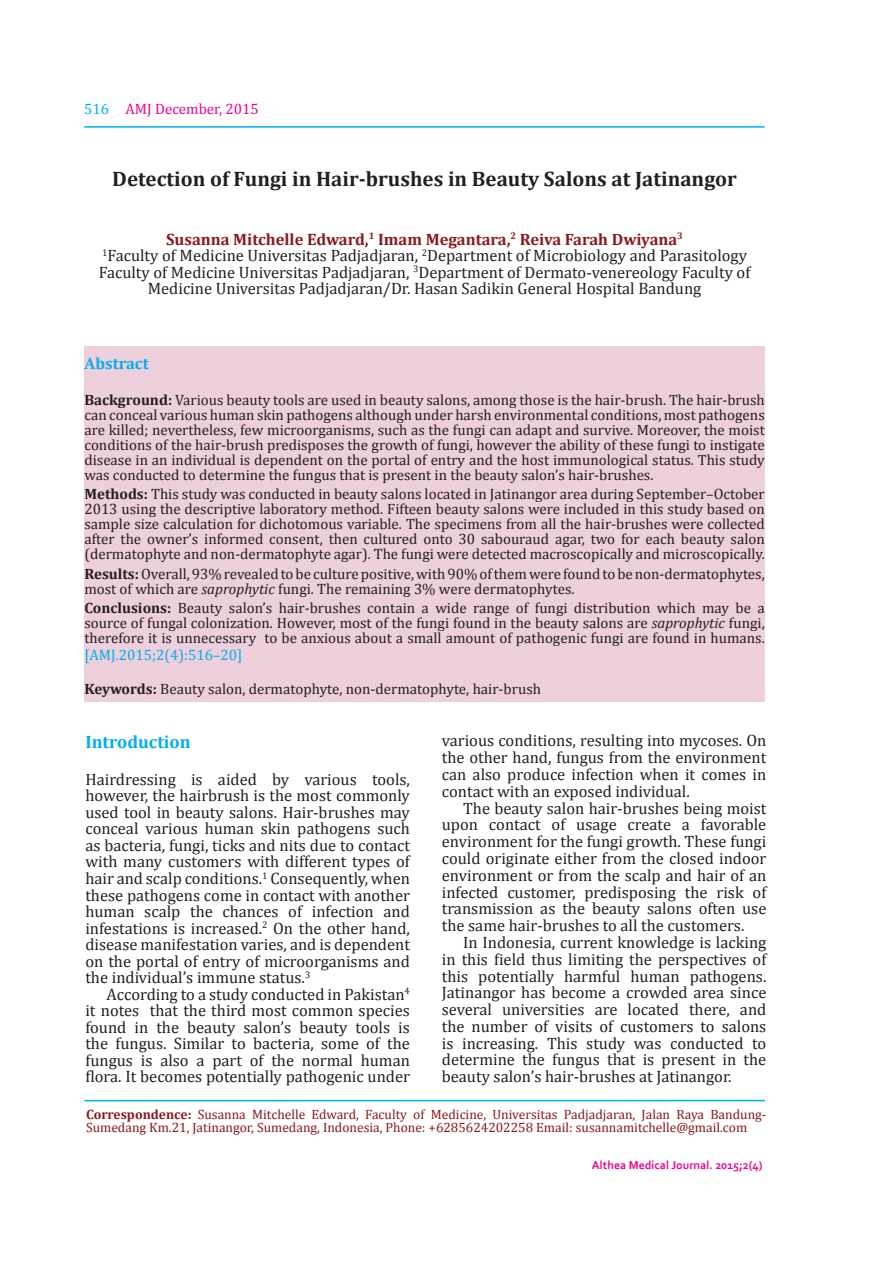
<style>
.page{position:relative;width:893px;height:1263px;background:#fff}
.page>*{position:absolute;margin:0;border:0;box-sizing:border-box;transform-origin:0 0}
.Judul_Artikel{font:700 21px "Cambria";color:#231f20}
.Judul_Isi_Artikel{font:700 18px "Cambria";color:#00aeef}
.Isi_Artikel_0_5{font:16.5px/16.8px "Cambria";color:#231f20;text-align:justify}
.Isi_Artikel{font:16.5px/16.5px "Cambria";color:#231f20;text-align:justify}
.Departemen{font:16.5px/16.5px "Cambria";color:#231f20;text-align:center}
.Penulis{font:700 16.5px "Cambria";color:#8c181b}
.Abstrak_Back{font:700 16.5px "Cambria";color:#00aeef}
.Abstrak_Isi{font:15px/15px "Cambria";color:#231f20;text-align:justify}
.KeyWords{font:15px "Cambria";color:#231f20}
.Abstrak_Isi-2{font:15px "Cambria";color:#00aeef}
.t1{font:15px "Cambria";color:#ed028c}
.t2{font:13.5px/13.5px "Cambria";color:#8c181b}
.t3{font:700 12px "Corbel";color:#ed028c}
.s1{color:#00aeef}
.s2{font-family:"Constantia"}
.s3{font-weight:700}
.s4{font-style:italic}
</style>
<div class="page">
<hr style="left:84px;top:126px;width:681px;height:2px;background:#00aeef">
<div style="left:84px;top:347px;width:680px;height:355px;background:#eecfdc"></div>
<hr style="left:85px;top:1100px;width:680px;height:1px;background:#00aeef">
<p class="t1" style="left:84px;top:100px;width:176px"><span class="s1">516</span> AMJ December, 2015</p>
<p class="Judul_Artikel" style="left:112px;top:166px;width:626px">Detection of Fungi in Hair-brushes in Beauty Salons at Jatinangor</p>
<p class="Penulis" style="left:166px;top:229px;width:518px">Susanna Mitchelle Edward,<sup>1</sup> Imam Megantara,<sup>2</sup> Reiva Farah Dwiyana<sup>3</sup></p>
<p class="Departemen" style="left:99px;top:247px;width:653px"><sup>1</sup>Faculty of Medicine Universitas Padjadjaran, <sup>2</sup>Department of Microbiology and Parasitology<br>Faculty of Medicine Universitas Padjadjaran, <sup>3</sup>Department of Dermato-venereology Faculty of<br>Medicine Universitas Padjadjaran/Dr. Hasan Sadikin General Hospital Bandung</p>
<p class="Abstrak_Back" style="left:84px;top:354px;width:66px"><span class="s2">A</span>bstract</p>
<p class="Abstrak_Isi" style="left:84px;top:392px;width:682px"><span class="s3">Background:</span> Various beauty tools are used in beauty salons, among those is the hair-brush. The hair-brush can conceal various human skin pathogens although under harsh environmental conditions, most pathogens are killed; nevertheless, few microorganisms, such as the fungi can adapt and survive. Moreover, the moist conditions of the hair-brush predisposes the growth of fungi, however the ability of these fungi to instigate disease in an individual is dependent on the portal of entry and the host immunological status. This study was conducted to determine the fungus that is present in the beauty salon’s hair-brushes.</p>
<p class="Abstrak_Isi" style="left:84px;top:487px;width:682px"><span class="s3">Methods:</span> This study was conducted in beauty salons located in Jatinangor area during September–October 2013 using the descriptive laboratory method. Fifteen beauty salons were included in this study based on sample size calculation for dichotomous variable. The specimens from all the hair-brushes were collected after the owner’s informed consent, then cultured onto 30 sabouraud agar, two for each beauty salon (dermatophyte and non-dermatophyte agar). The fungi were detected macroscopically and microscopically.</p>
<p class="Abstrak_Isi" style="left:84px;top:566px;width:682px"><span class="s3">Results:</span> Overall, 93% revealed to be culture positive, with 90% of them were found to be non-dermatophytes, most of which are <span class="s4">saprophytic</span> fungi. The remaining 3% were dermatophytes.</p>
<p class="Abstrak_Isi" style="left:84px;top:600px;width:682px"><span class="s3">Conclusions:</span> Beauty salon’s hair-brushes contain a wide range of fungi distribution which may be a source of fungal colonization. However, most of the fungi found in the beauty salons are <span class="s4">saprophytic</span> fungi, therefore it is unnecessary to be anxious about a small amount of pathogenic fungi are found in humans.</p>
<p class="Abstrak_Isi-2" style="left:84px;top:645px;width:160px">[AMJ.2015;2(4):516–20]</p>
<p class="KeyWords" style="left:84px;top:680px;width:458px"><span class="s3">Keywords:</span> Beauty salon, dermatophyte, non-dermatophyte, hair-brush</p>
<p class="Judul_Isi_Artikel" style="left:85px;top:730px;width:107px">Introduction</p>
<p class="Isi_Artikel" style="left:85px;top:771px;width:326px">Hairdressing is aided by various tools, however, the hairbrush is the most commonly used tool in beauty salons. Hair-brushes may conceal various human skin pathogens such as bacteria, fungi, ticks and nits due to contact with many customers with different types of hair and scalp conditions.<sup>1</sup> Consequently, when these pathogens come in contact with another human scalp the chances of infection and infestations is increased.<sup>2</sup> On the other hand, disease manifestation varies, and is dependent on the portal of entry of microorganisms and the individual’s immune status.<sup>3</sup></p>
<p class="Isi_Artikel_0_5" style="left:85px;top:986px;width:326px;text-indent:21px">According to a study conducted in Pakistan<sup>4 </sup>it notes that the third most common species found in the beauty salon’s beauty tools is the fungus. Similar to bacteria, some of the fungus is also a part of the normal human flora. It becomes potentially pathogenic under</p>
<p class="Isi_Artikel_0_5" style="left:442px;top:732px;width:326px">various conditions, resulting into mycoses. On the other hand, fungus from the environment can also produce infection when it comes in contact with an exposed individual.</p>
<p class="Isi_Artikel_0_5" style="left:442px;top:799px;width:326px;text-indent:21px">The beauty salon hair-brushes being moist upon contact of usage create a favorable environment for the fungi growth. These fungi could originate either from the closed indoor environment or from the scalp and hair of an infected customer, predisposing the risk of transmission as the beauty salons often use the same hair-brushes to all the customers.</p>
<p class="Isi_Artikel_0_5" style="left:442px;top:934px;width:326px;text-indent:21px">In Indonesia, current knowledge is lacking in this field thus limiting the perspectives of this potentially harmful human pathogens.<br>Jatinangor has become a crowded area since several universities are located there, and the number of visits of customers to salons is increasing. This study was conducted to determine the fungus that is present in the beauty salon’s hair-brushes at Jatinangor.</p>
<p class="t2" style="left:86px;top:1107px;width:682px"><span class="s3">Correspondence:</span> Susanna Mitchelle Edward, Faculty of Medicine, Universitas Padjadjaran, Jalan Raya Bandung-<br>Sumedang Km.21, Jatinangor, Sumedang, Indonesia, Phone: +6285624202258 Email: susannamitchelle@gmail.com</p>
<p class="t3" style="left:592px;top:1157px;width:172px">Althea Medical Journal. 2015;2(4)</p>
</div>
